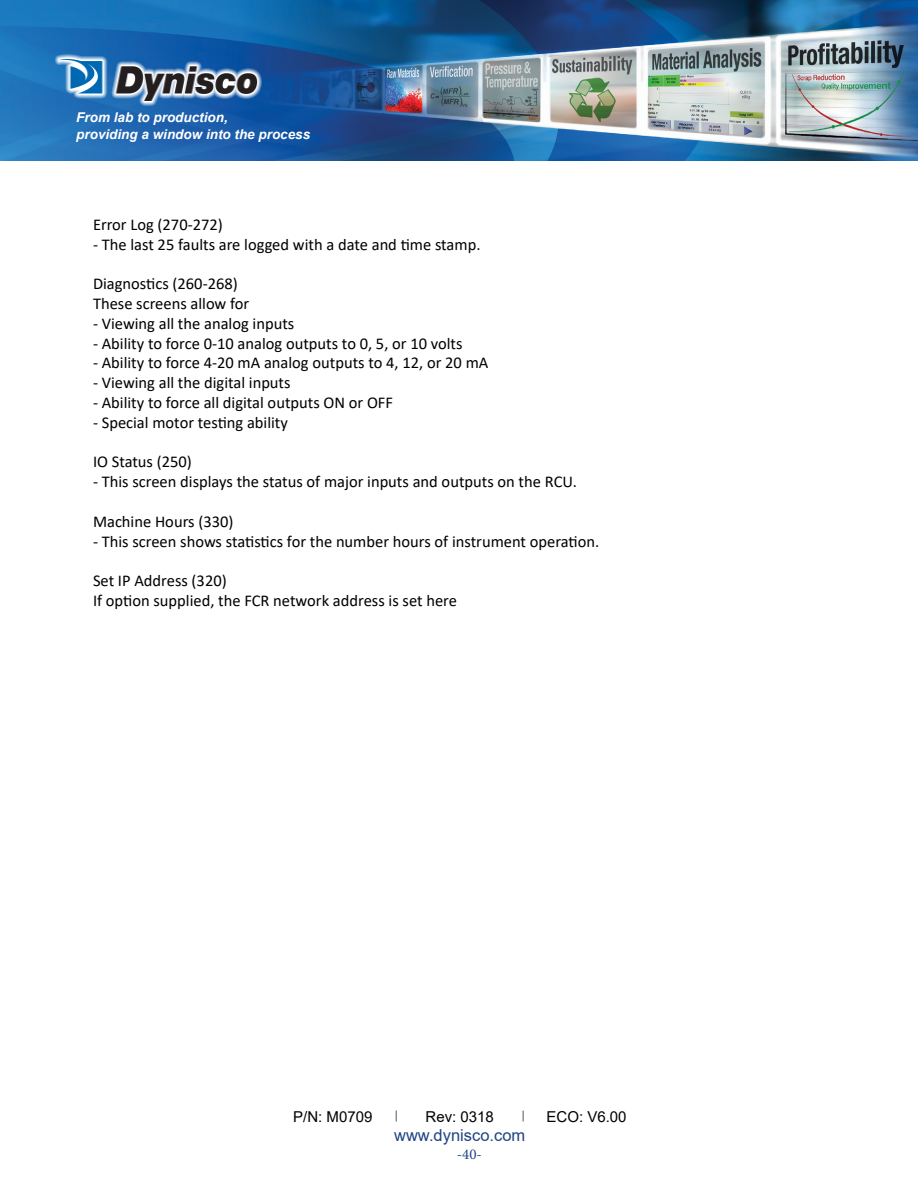
<style>
.page{position:relative;width:918px;height:1188px;background:#fff}
.page>*{position:absolute;margin:0;border:0;box-sizing:border-box;transform-origin:0 0}
.t1{font:16.5px/19.8px "Calibri";color:#000}
.t2{font:16.5px "Arial";color:#1e4384}
.t3{font:15px "Arial";color:#000}
.t4{font:15px "Minion Pro";color:#1e4384}
.t5{font:italic 700 13.5px/17.1px "Arial";color:#fff}
</style>
<div class="page">
<svg style="left:522px;top:1111px;width:2px;height:11px"></svg>
<img style="left:0;top:0;width:918px;height:161px">
<p class="t5" style="left:76px;top:109px;width:236px">From lab to production,<br>providing a window into the process</p>
<p class="t1" style="left:93px;top:214px;width:131px">Error Log (270-272)</p>
<p class="t1" style="left:93px;top:234px;width:389px">- The last 25 faults are logged with a date and time stamp.</p>
<p class="t1" style="left:93px;top:273px;width:158px">Diagnostics (260-268)<br>These screens allow for</p>
<p class="t1" style="left:93px;top:313px;width:203px">- Viewing all the analog inputs</p>
<p class="t1" style="left:93px;top:333px;width:371px">- Ability to force 0-10 analog outputs to 0, 5, or 10 volts</p>
<p class="t1" style="left:93px;top:353px;width:397px">- Ability to force 4-20 mA analog outputs to 4, 12, or 20 mA</p>
<p class="t1" style="left:93px;top:372px;width:199px">- Viewing all the digital inputs</p>
<p class="t1" style="left:93px;top:392px;width:302px">- Ability to force all digital outputs ON or OFF</p>
<p class="t1" style="left:93px;top:412px;width:196px">- Special motor testing ability</p>
<p class="t1" style="left:93px;top:452px;width:100px">IO Status (250)</p>
<p class="t1" style="left:93px;top:471px;width:485px">- This screen displays the status of major inputs and outputs on the RCU.</p>
<p class="t1" style="left:93px;top:511px;width:142px">Machine Hours (330)</p>
<p class="t1" style="left:93px;top:531px;width:508px">- This screen shows statistics for the number hours of instrument operation.</p>
<p class="t1" style="left:93px;top:570px;width:366px">Set IP Address (320)<br>If option supplied, the FCR network address is set here</p>
<p class="t3" style="left:293px;top:1106px;width:81px">P/N: M0709</p>
<p class="t3" style="left:426px;top:1106px;width:70px">Rev: 0318</p>
<p class="t3" style="left:547px;top:1106px;width:82px">ECO: V6.00</p>
<p class="t2" style="left:394px;top:1124px;width:133px">www.dynisco.com</p>
<p class="t4" style="left:457px;top:1145px;width:27px">-40-</p>
</div>
